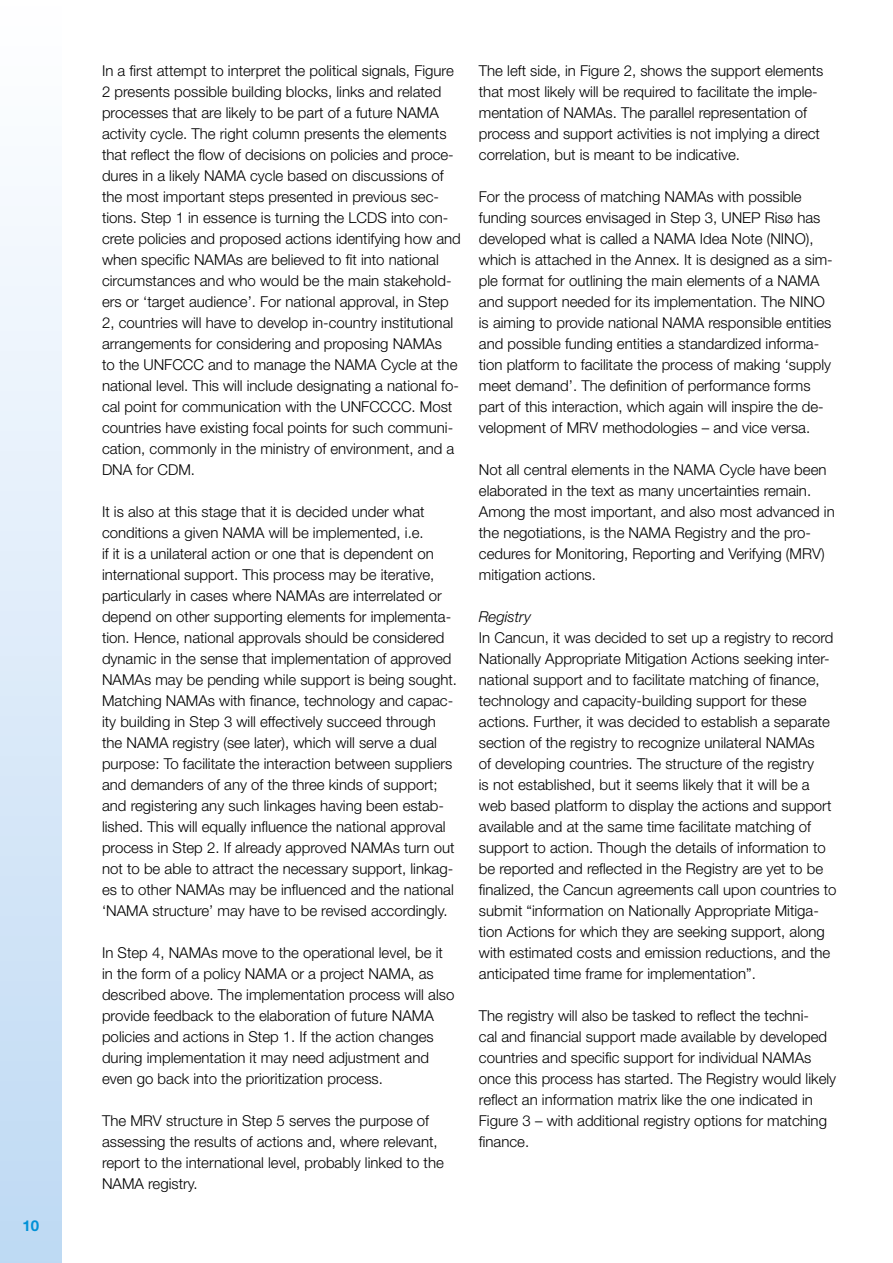
<style>
.page{position:relative;width:893px;height:1263px;background:#fff}
.page>*{position:absolute;margin:0;border:0;box-sizing:border-box;transform-origin:0 0}
.t1{font:300 15px/21px "Helvetica Neue LT Std";color:#000}
.t2{font:italic 300 15px "Helvetica Neue LT Std";color:#000}
.t3{font:700 15px "Helvetica Neue LT Std";color:#0091d7}
</style>
<div class="page">
<div style="left:0;top:0;width:62px;height:1263px;background:linear-gradient(to bottom,#fff,#bed9f3)"></div>
<p class="t3" style="left:23px;top:1217px;width:18px">10</p>
<p class="t1" style="left:102px;top:60px;width:360px">In a first attempt to interpret the political signals, Figure 2 presents possible building blocks, links and related processes that are likely to be part of a future NAMA activity cycle. The right column presents the elements that reflect the flow of decisions on policies and proce&shy;dures in a likely NAMA cycle based on discussions of the most important steps presented in previous sec&shy;tions. Step 1 in essence is turning the LCDS into con&shy;crete policies and proposed actions identifying how and when specific NAMAs are believed to fit into national circumstances and who would be the main stakehold&shy;ers or ‘target audience’. For national approval, in Step 2, countries will have to develop in-country institutional arrangements for considering and proposing NAMAs<br>to the UNFCCC and to manage the NAMA Cycle at the national level. This will include designating a national fo&shy;cal point for communication with the UNFCCCC. Most countries have existing focal points for such communi&shy;cation, commonly in the ministry of environment, and a DNA for CDM.</p>
<p class="t1" style="left:102px;top:501px;width:357px">It is also at this stage that it is decided under what conditions a given NAMA will be implemented, i.e.<br>if it is a unilateral action or one that is dependent on international support. This process may be iterative, particularly in cases where NAMAs are interrelated or depend on other supporting elements for implementa&shy;tion. Hence, national approvals should be considered dynamic in the sense that implementation of approved NAMAs may be pending while support is being sought.<br>Matching NAMAs with finance, technology and capac&shy;ity building in Step 3 will effectively succeed through the NAMA registry (see later), which will serve a dual purpose: To facilitate the interaction between suppliers and demanders of any of the three kinds of support; and registering any such linkages having been estab&shy;lished. This will equally influence the national approval process in Step 2. If already approved NAMAs turn out not to be able to attract the necessary support, linkag&shy;es to other NAMAs may be influenced and the national ‘NAMA structure’ may have to be revised accordingly.</p>
<p class="t1" style="left:102px;top:942px;width:354px">In Step 4, NAMAs move to the operational level, be it in the form of a policy NAMA or a project NAMA, as described above. The implementation process will also provide feedback to the elaboration of future NAMA policies and actions in Step 1. If the action changes during implementation it may need adjustment and even go back into the prioritization process.</p>
<p class="t1" style="left:102px;top:1110px;width:343px">The MRV structure in Step 5 serves the purpose of assessing the results of actions and, where relevant, report to the international level, probably linked to the NAMA registry.</p>
<p class="t1" style="left:479px;top:60px;width:346px">The left side, in Figure 2, shows the support elements that most likely will be required to facilitate the imple&shy;mentation of NAMAs. The parallel representation of process and support activities is not implying a direct correlation, but is meant to be indicative.</p>
<p class="t1" style="left:479px;top:186px;width:355px">For the process of matching NAMAs with possible funding sources envisaged in Step 3, UNEP Risø has developed what is called a NAMA Idea Note (NINO), which is attached in the Annex. It is designed as a sim&shy;ple format for outlining the main elements of a NAMA and support needed for its implementation. The NINO is aiming to provide national NAMA responsible entities and possible funding entities a standardized informa&shy;tion platform to facilitate the process of making ‘supply meet demand’. The definition of performance forms part of this interaction, which again will inspire the de&shy;velopment of MRV methodologies – and vice versa.</p>
<p class="t1" style="left:479px;top:459px;width:357px">Not all central elements in the NAMA Cycle have been elaborated in the text as many uncertainties remain.<br>Among the most important, and also most advanced in the negotiations, is the NAMA Registry and the pro&shy;cedures for Monitoring, Reporting and Verifying (MRV) mitigation actions.</p>
<p class="t2" style="left:479px;top:608px;width:54px">Registry</p>
<p class="t1" style="left:479px;top:627px;width:359px">In Cancun, it was decided to set up a registry to record Nationally Appropriate Mitigation Actions seeking inter&shy;national support and to facilitate matching of finance, technology and capacity-building support for these actions. Further, it was decided to establish a separate section of the registry to recognize unilateral NAMAs<br>of developing countries. The structure of the registry<br>is not established, but it seems likely that it will be a web based platform to display the actions and support available and at the same time facilitate matching of support to action. Though the details of information to be reported and reflected in the Registry are yet to be finalized, the Cancun agreements call upon countries to submit “information on Nationally Appropriate Mitiga&shy;tion Actions for which they are seeking support, along with estimated costs and emission reductions, and the anticipated time frame for implementation”.</p>
<p class="t1" style="left:479px;top:1005px;width:359px">The registry will also be tasked to reflect the techni-<br>cal and financial support made available by developed countries and specific support for individual NAMAs once this process has started. The Registry would likely reflect an information matrix like the one indicated in Figure 3 – with additional registry options for matching finance.</p>
</div>
